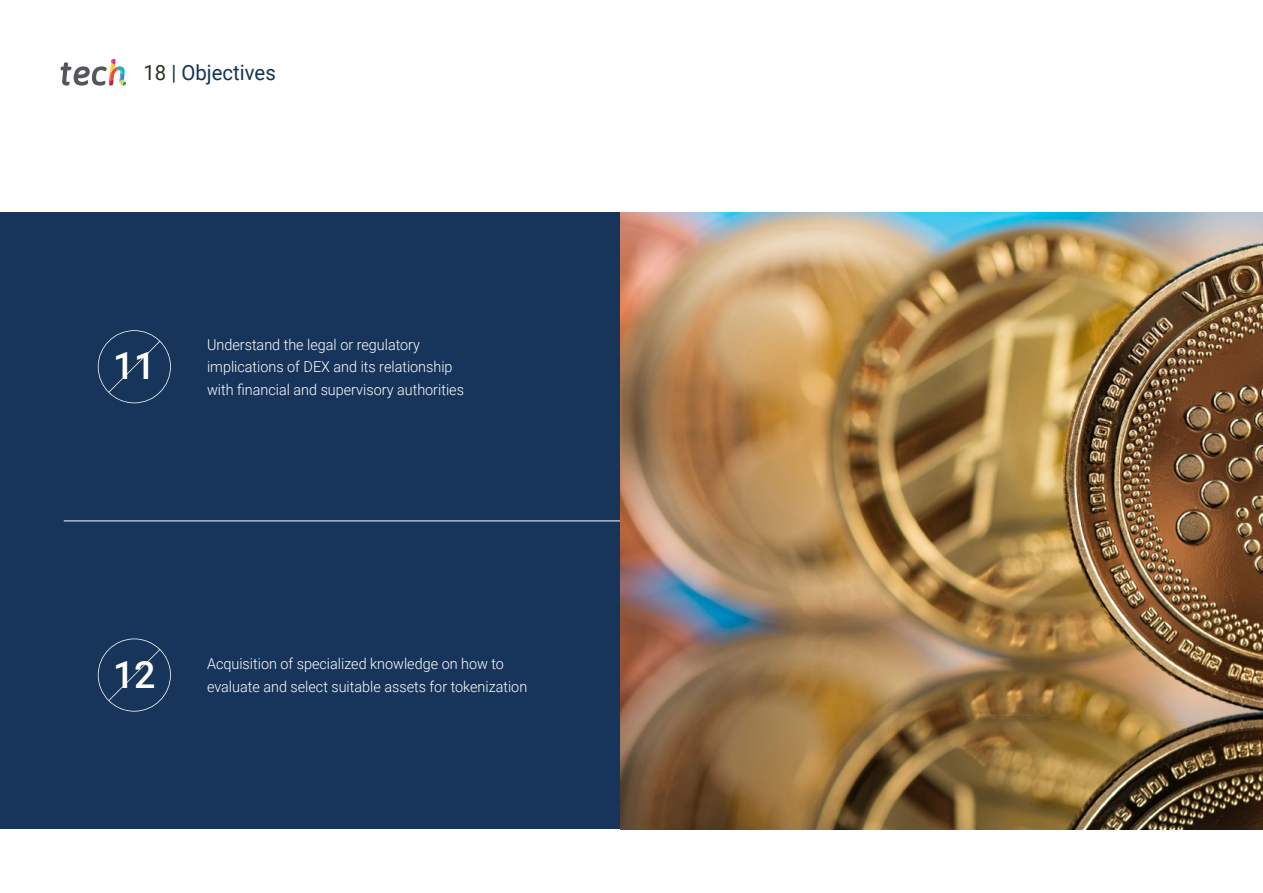
<style>
.page{position:relative;width:1263px;height:893px;background:#fff}
.page>*{position:absolute;margin:0;border:0;box-sizing:border-box;transform-origin:0 0}
.t1{font:500 37.5px "Roboto";color:#fff}
.t2{font:21px "Roboto";color:#123352}
.t3{font:300 15px/22.5px "Roboto";color:#fff;scale:.96 1}
.s1{color:#312e20}
</style>
<div class="page">
<div style="left:0;top:213px;width:621px;height:616px;background:#17355b"></div>
<svg style="left:98px;top:330px;width:73px;height:73px"></svg>
<svg style="left:98px;top:638px;width:73px;height:74px"></svg>
<hr style="left:64px;top:521px;width:1199px;height:1px;background:#fff">
<img style="left:621px;top:213px;width:642px;height:616px">
<svg style="left:61px;top:59px;width:65px;height:27px"></svg>
<h2 class="t2" style="left:144px;top:57px;width:134px"><span class="s1">18</span> | Objectives</h2>
<h1 class="t1" style="left:113px;top:340px;width:44px">11</h1>
<p class="t3" style="left:207px;top:333px;width:269px">Understand the legal or regulatory implications of DEX and its relationship with financial and supervisory authorities</p>
<h1 class="t1" style="left:113px;top:648px;width:44px">12</h1>
<p class="t3" style="left:207px;top:652px;width:335px">Acquisition of specialized knowledge on how to evaluate and select suitable assets for tokenization</p>
</div>
